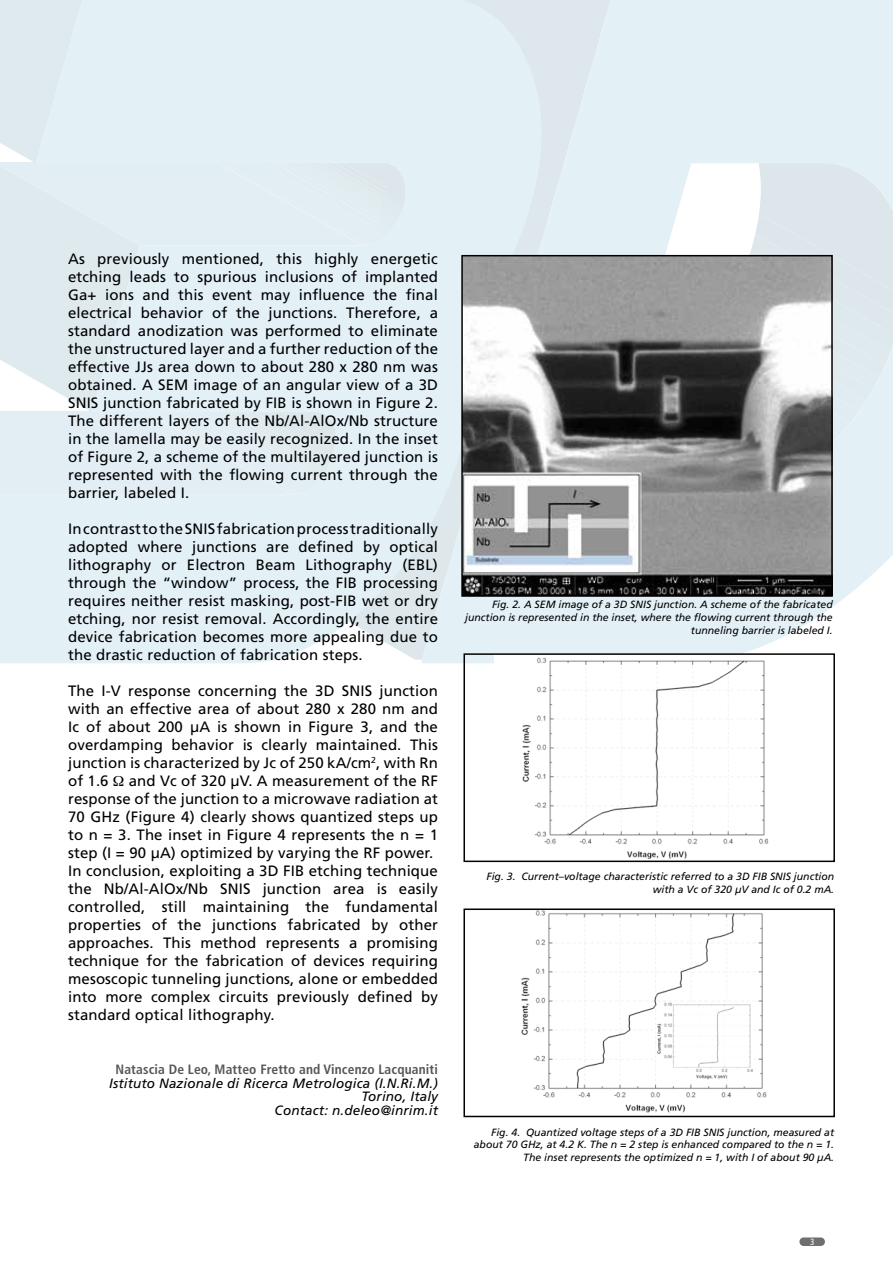
<style>
.page{position:relative;width:893px;height:1263px;background:#fff}
.page>*{position:absolute;margin:0;border:0;box-sizing:border-box;transform-origin:0 0}
.t1{font:15px/18px "Frutiger";letter-spacing:.01em;color:#000;text-align:justify}
.t2{font:italic 13.5px/13.5px "Frutiger";letter-spacing:.01em;color:#000;text-align:right}
.t3{font:700 condensed 13.5px "Frutiger";letter-spacing:.01em;color:#575756}
.t4{font:italic 10.5px/12.6px "Frutiger";color:#000;text-align:right}
.t5{font:condensed 9px "Frutiger";color:#fff}
</style>
<div class="page">
<svg style="left:612px;top:497px;width:281px;height:156px;fill:#e3f0f6"></svg>
<svg style="left:547px;top:0;width:346px;height:497px;background:#e3eef3"></svg>
<div style="left:0;top:0;width:547px;height:663px;background:#e3f0f6"></div>
<div style="left:799px;top:1237px;width:26px;height:9px;background:#706f6f;border-radius:4px"></div>
<img style="left:464px;top:258px;width:366px;height:336px">
<div style="left:461px;top:255px;width:372px;height:342px;border:2px solid #000"></div>
<img style="left:495px;top:656px;width:274px;height:203px">
<div style="left:463px;top:653px;width:372px;height:209px;border:2px solid #000"></div>
<img style="left:521px;top:911px;width:246px;height:202px">
<div style="left:463px;top:908px;width:372px;height:209px;border:2px solid #000"></div>
<p class="t1" style="left:68px;top:250px;width:371px">As previously mentioned, this highly energetic etching leads to spurious inclusions of implanted Ga+ ions and this event may influence the final electrical behavior of the junctions. Therefore, a standard anodization was performed to eliminate the unstructured layer and a further reduction of the effective JJs area down to about 280 x 280 nm was obtained. A SEM image of an angular view of a 3D SNIS junction fabricated by FIB is shown in Figure 2.<br>The different layers of the Nb/Al-AlOx/Nb structure in the lamella may be easily recognized. In the inset of Figure 2, a scheme of the multilayered junction is represented with the flowing current through the barrier, labeled I.</p>
<p class="t1" style="left:68px;top:520px;width:371px">In contrast to the SNIS fabrication process traditionally adopted where junctions are defined by optical lithography or Electron Beam Lithography (EBL) through the “window” process, the FIB processing requires neither resist masking, post-FIB wet or dry etching, nor resist removal. Accordingly, the entire device fabrication becomes more appealing due to the drastic reduction of fabrication steps.</p>
<p class="t1" style="left:68px;top:682px;width:371px">The I-V response concerning the 3D SNIS junction with an effective area of about 280 x 280 nm and Ic of about 200 µA is shown in Figure 3, and the overdamping behavior is clearly maintained. This junction is characterized by Jc of 250 kA/cm<sup>2</sup>, with Rn of 1.6</p>
<p class="t1" style="left:68px;top:772px;width:371px;text-align:left;text-indent:61px">and Vc of 320 µV. A measurement of the RF response of the junction to a microwave radiation at 70 GHz (Figure 4) clearly shows quantized steps up to n = 3. The inset in Figure 4 represents the n = 1 step (I = 90 µA) optimized by varying the RF power.<br>In conclusion, exploiting a 3D FIB etching technique the Nb/Al-AlOx/Nb SNIS junction area is easily controlled, still maintaining the fundamental properties of the junctions fabricated by other approaches. This method represents a promising technique for the fabrication of devices requiring mesoscopic tunneling junctions, alone or embedded into more complex circuits previously defined by standard optical lithography.</p>
<p class="t3" style="left:116px;top:1062px;width:324px">Natascia De Leo, Matteo Fretto and Vincenzo Lacquaniti</p>
<p class="t2" style="left:109px;top:1076px;width:330px">Istituto Nazionale di Ricerca Metrologica (I.N.Ri.M.)<br>Torino, Italy<br>Contact: n.deleo@inrim.it</p>
<p class="t4" style="left:465px;top:598px;width:369px">Fig. 2. A SEM image of a 3D SNIS junction. A scheme of the fabricated junction is represented in the inset, where the flowing current through the tunneling barrier is labeled I.</p>
<p class="t4" style="left:486px;top:871px;width:349px">Fig. 3. Current–voltage characteristic referred to a 3D FIB SNIS junction with a Vc of 320 µV and Ic of 0.2 mA.</p>
<p class="t4" style="left:474px;top:1126px;width:362px">Fig. 4. Quantized voltage steps of a 3D FIB SNIS junction, measured at about 70 GHz, at 4.2 K. The n = 2 step is enhanced compared to the n = 1.<br>The inset represents the optimized n = 1, with I of about 90 µA.</p>
<p class="t5" style="left:810px;top:1236px;width:6px">3</p>
</div>
